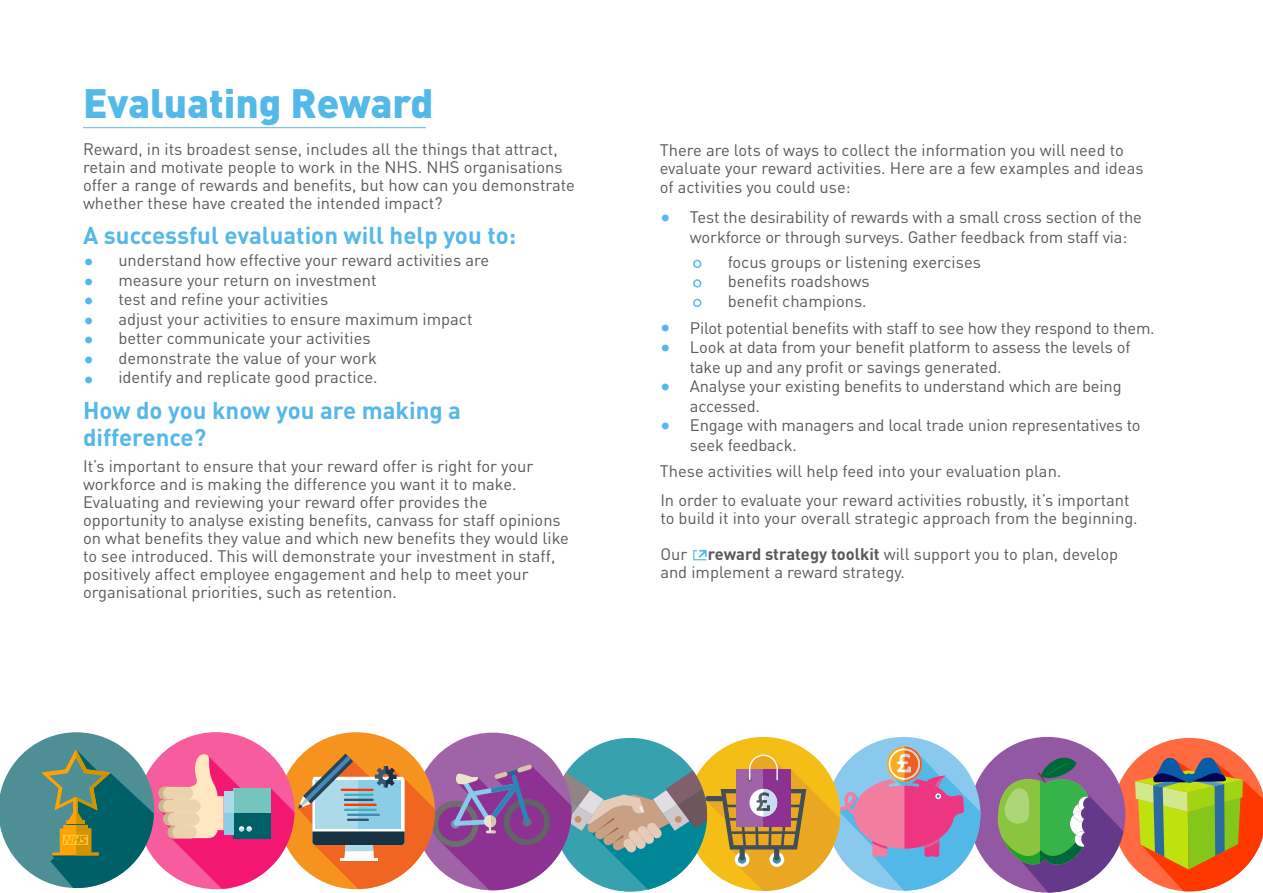
<style>
.page{position:relative;width:1263px;height:893px;background:#fff}
.page>*{position:absolute;margin:0;border:0;box-sizing:border-box;transform-origin:0 0}
.t1{font:900 40.5px "DINOT";color:#52b9e9}
.t2{font:700 24px/27px "DINOT";color:#55b8e8}
.t3{font:21px/19.5px "DINOT";color:#55b8e8}
.t4{font:16.5px/19.5px "DINOT";color:#58595b}
.s1{font-weight:700}
</style>
<div class="page">
<div style="left:969px;top:737px;width:156px;height:156px;background:#9258a4;border-radius:50%"></div>
<svg style="left:998px;top:738px;width:265px;height:155px"></svg>
<hr style="left:83px;top:127px;width:343px;height:1px;background:#55b8e8">
<div style="left:693px;top:260px;width:8px;height:8px;border:2px solid #55b8e8;border-radius:50%"></div>
<div style="left:693px;top:279px;width:8px;height:9px;border:2px solid #55b8e8;border-radius:50%"></div>
<div style="left:693px;top:299px;width:8px;height:8px;border:2px solid #55b8e8;border-radius:50%"></div>
<svg style="left:693px;top:550px;width:14px;height:10px"></svg>
<svg style="left:0;top:732px;width:980px;height:160px"></svg>
<h1 class="t1" style="left:83px;top:75px;width:352px">Evaluating Reward</h1>
<p class="t4" style="left:83px;top:140px;width:493px;line-height:18px">Reward, in its broadest sense, includes all the things that attract, retain and motivate people to work in the NHS. NHS organisations offer a range of rewards and benefits, but how can you demonstrate whether these have created the intended impact?</p>
<h2 class="t2" style="left:83px;top:221px;width:435px">A successful evaluation will help you to:</h2>
<p class="t4" style="left:118px;top:250px;width:372px">understand how effective your reward activities are measure your return on investment<br>test and refine your activities<br>adjust your activities to ensure maximum impact better communicate your activities<br>demonstrate the value of your work<br>identify and replicate good practice.</p>
<p class="t3" style="left:83px;top:251px;width:13px;text-align:justify">• • • • • • •</p>
<h2 class="t2" style="left:83px;top:396px;width:380px">How do you know you are making a difference?</h2>
<p class="t4" style="left:83px;top:456px;width:487px;line-height:18px">It’s important to ensure that your reward offer is right for your workforce and is making the difference you want it to make.<br>Evaluating and reviewing your reward offer provides the opportunity to analyse existing benefits, canvass for staff opinions on what benefits they value and which new benefits they would like to see introduced. This will demonstrate your investment in staff, positively affect employee engagement and help to meet your organisational priorities, such as retention.</p>
<p class="t4" style="left:660px;top:141px;width:485px;line-height:18px">There are lots of ways to collect the information you will need to evaluate your reward activities. Here are a few examples and ideas of activities you could use:</p>
<p class="t4" style="left:690px;top:207px;width:453px">Test the desirability of rewards with a small cross section of the workforce or through surveys. Gather feedback from staff via:</p>
<p class="t3" style="left:660px;top:207px;width:13px">•</p>
<p class="t4" style="left:728px;top:251px;width:255px">focus groups or listening exercises benefits roadshows<br>benefit champions.</p>
<p class="t4" style="left:690px;top:317px;width:466px">Pilot potential benefits with staff to see how they respond to them.<br>Look at data from your benefit platform to assess the levels of take up and any profit or savings generated.<br>Analyse your existing benefits to understand which are being accessed.<br>Engage with managers and local trade union representatives to seek feedback.</p>
<p class="t3" style="left:660px;top:317px;width:13px">• •</p>
<p class="t3" style="left:660px;top:366px;width:13px;line-height:39px">• •</p>
<p class="t4" style="left:660px;top:461px;width:403px">These activities will help feed into your evaluation plan.</p>
<p class="t4" style="left:660px;top:490px;width:479px;line-height:18px">In order to evaluate your reward activities robustly, it’s important to build it into your overall strategic approach from the beginning.</p>
<p class="t4" style="left:660px;top:544px;width:459px;line-height:18px">Our <span class="s1">reward strategy toolkit</span> will support you to plan, develop and implement a reward strategy.</p>
</div>
